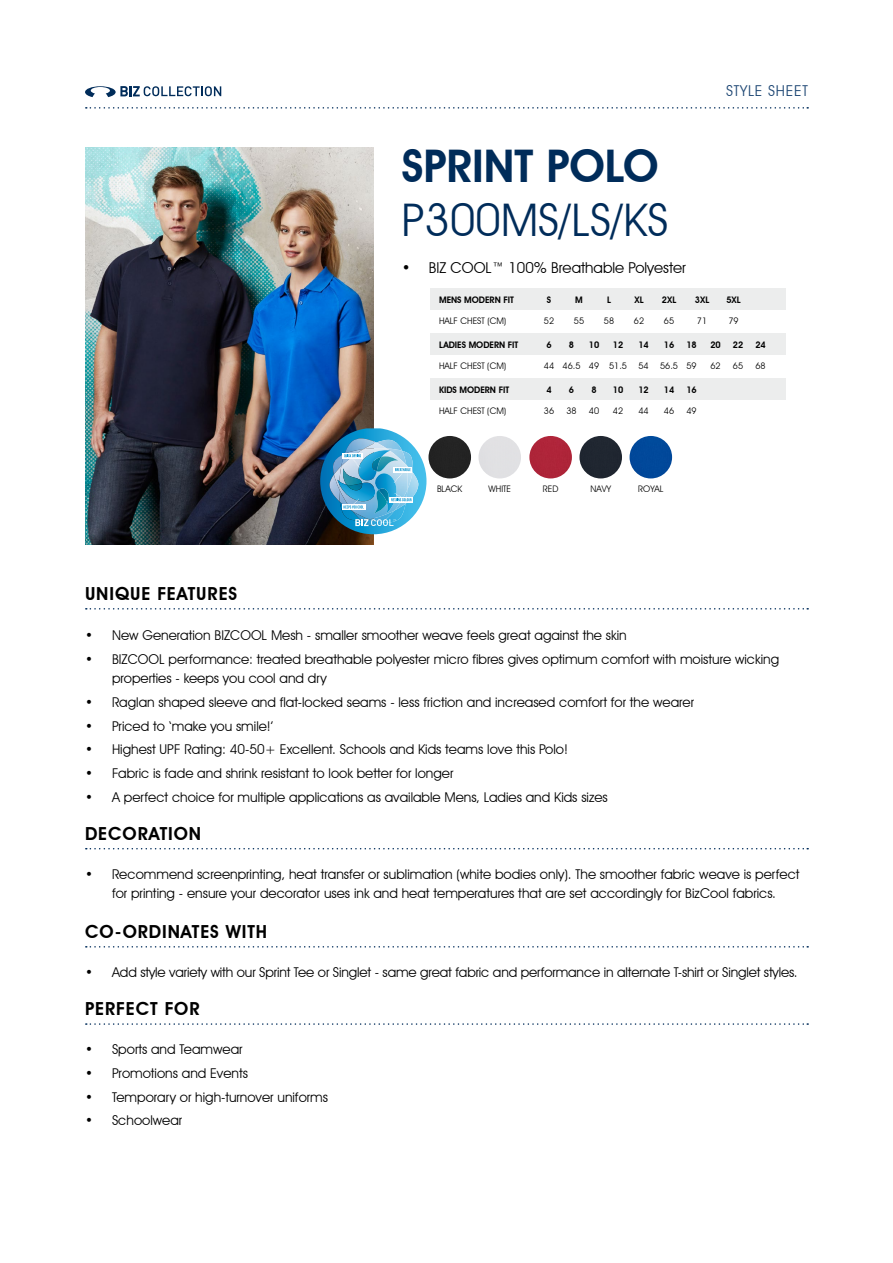
<style>
.page{position:relative;width:893px;height:1263px;background:#fff}
.page>*{position:absolute;margin:0;border:0;box-sizing:border-box;transform-origin:0 0}
.t1{font:45px "Avant Garde IT Cby BT";color:#002c5a}
.t2{font:600 45px "Avant Garde IT Cby BT";color:#002c5a}
.t3{font:600 18px "Avant Garde IT Cby BT";letter-spacing:.05em;color:#000}
.t4{font:15px "Avant Garde IT Cby BT";color:#000}
.t5{font:15px "Avant Garde IT Cby BT";letter-spacing:.05em;color:#1e4774}
.t6{font:13.5px/19.5px "Avant Garde IT Cby BT";color:#000}
.t7{font:9px "Avant Garde IT Cby BT";color:#000}
.t8{font:600 9px "Avant Garde IT Cby BT";color:#000}
</style>
<div class="page">
<div style="left:431px;top:288px;width:355px;height:22px;background:#eceded"></div>
<img style="left:85px;top:147px;width:288px;height:397px">
<svg style="left:86px;top:107px;width:722px;height:2px"></svg>
<svg style="left:86px;top:608px;width:722px;height:1px"></svg>
<svg style="left:86px;top:848px;width:722px;height:1px"></svg>
<svg style="left:86px;top:946px;width:722px;height:1px"></svg>
<svg style="left:86px;top:1023px;width:722px;height:2px"></svg>
<img style="left:428px;top:436px;width:43px;height:42px;border-radius:21px">
<img style="left:478px;top:436px;width:43px;height:42px;border-radius:21px">
<svg style="left:85px;top:86px;width:136px;height:11px"></svg>
<img style="left:320px;top:428px;width:106px;height:106px">
<div style="left:431px;top:333px;width:355px;height:22px;background:#eceded"></div>
<div style="left:431px;top:378px;width:355px;height:22px;background:#eceded"></div>
<img style="left:529px;top:436px;width:43px;height:42px;border-radius:21px">
<img style="left:579px;top:436px;width:43px;height:42px;border-radius:21px">
<img style="left:630px;top:436px;width:42px;height:42px;border-radius:21px">
<h1 class="t2" style="left:402px;top:139px;width:258px">SPRINT POLO</h1>
<h1 class="t1" style="left:402px;top:192px;width:268px">P300MS/LS/KS</h1>
<p class="t4" style="left:402px;top:258px;width:286px">• BIZ COOL™ 100% Breathable Polyester</p>
<p class="t5" style="left:726px;top:82px;width:83px">STYLE SHEET</p>
<p class="t8" style="left:439px;top:294px;width:76px">MENS MODERN FIT</p>
<p class="t8" style="left:547px;top:294px;width:6px">S</p>
<p class="t8" style="left:575px;top:294px;width:9px">M</p>
<p class="t8" style="left:607px;top:294px;width:5px">L</p>
<p class="t8" style="left:634px;top:294px;width:11px">XL</p>
<p class="t8" style="left:662px;top:294px;width:16px">2XL</p>
<p class="t8" style="left:695px;top:294px;width:16px">3XL</p>
<p class="t8" style="left:726px;top:294px;width:16px">5XL</p>
<p class="t7" style="left:439px;top:315px;width:69px">HALF CHEST (CM)</p>
<p class="t7" style="left:544px;top:315px;width:12px">52</p>
<p class="t7" style="left:574px;top:315px;width:12px">55</p>
<p class="t7" style="left:604px;top:315px;width:12px">58</p>
<p class="t7" style="left:634px;top:315px;width:12px">62</p>
<p class="t7" style="left:664px;top:315px;width:12px">65</p>
<p class="t7" style="left:697px;top:315px;width:12px">71</p>
<p class="t7" style="left:728px;top:315px;width:12px">79</p>
<p class="t8" style="left:439px;top:339px;width:81px">LADIES MODERN FIT</p>
<p class="t8" style="left:546px;top:339px;width:7px">6</p>
<p class="t8" style="left:569px;top:339px;width:7px">8</p>
<p class="t8" style="left:589px;top:339px;width:12px">10</p>
<p class="t8" style="left:613px;top:339px;width:12px">12</p>
<p class="t8" style="left:638px;top:339px;width:12px">14</p>
<p class="t8" style="left:664px;top:339px;width:12px">16</p>
<p class="t8" style="left:686px;top:339px;width:12px">18</p>
<p class="t8" style="left:710px;top:339px;width:12px">20</p>
<p class="t8" style="left:733px;top:339px;width:12px">22</p>
<p class="t8" style="left:755px;top:339px;width:12px">24</p>
<p class="t7" style="left:439px;top:360px;width:69px">HALF CHEST (CM)</p>
<p class="t7" style="left:544px;top:360px;width:84px">44 46.5 49 51.5</p>
<p class="t7" style="left:638px;top:360px;width:12px">54</p>
<p class="t7" style="left:660px;top:360px;width:38px">56.5 59</p>
<p class="t7" style="left:710px;top:360px;width:12px">62</p>
<p class="t7" style="left:733px;top:360px;width:12px">65</p>
<p class="t7" style="left:755px;top:360px;width:12px">68</p>
<p class="t8" style="left:439px;top:384px;width:72px">KIDS MODERN FIT</p>
<p class="t8" style="left:546px;top:384px;width:7px">4</p>
<p class="t8" style="left:569px;top:384px;width:7px">6</p>
<p class="t8" style="left:591px;top:384px;width:7px">8</p>
<p class="t8" style="left:613px;top:384px;width:12px">10</p>
<p class="t8" style="left:638px;top:384px;width:12px">12</p>
<p class="t8" style="left:664px;top:384px;width:12px">14</p>
<p class="t8" style="left:686px;top:384px;width:12px">16</p>
<p class="t7" style="left:439px;top:405px;width:69px">HALF CHEST (CM)</p>
<p class="t7" style="left:544px;top:405px;width:12px">36</p>
<p class="t7" style="left:566px;top:405px;width:12px">38</p>
<p class="t7" style="left:589px;top:405px;width:12px">40</p>
<p class="t7" style="left:613px;top:405px;width:12px">42</p>
<p class="t7" style="left:638px;top:405px;width:12px">44</p>
<p class="t7" style="left:664px;top:405px;width:12px">46</p>
<p class="t7" style="left:686px;top:405px;width:12px">49</p>
<h2 class="t3" style="left:85px;top:583px;width:154px">UNIQUE FEATURES</h2>
<p class="t7" style="left:437px;top:483px;width:27px">BLACK</p>
<p class="t7" style="left:488px;top:483px;width:24px">WHITE</p>
<p class="t7" style="left:543px;top:483px;width:17px">RED</p>
<p class="t7" style="left:590px;top:483px;width:22px">NAVY</p>
<p class="t7" style="left:638px;top:483px;width:27px">ROYAL</p>
<p class="t6" style="left:85px;top:625px;width:543px">• New Generation BIZCOOL Mesh - smaller smoother weave feels great against the skin</p>
<p class="t6" style="left:112px;top:649px;width:668px;text-indent:-27px">• BIZCOOL performance: treated breathable polyester micro fibres gives optimum comfort with moisture wicking properties - keeps you cool and dry</p>
<p class="t6" style="left:85px;top:692px;width:611px">• Raglan shaped sleeve and flat-locked seams - less friction and increased comfort for the wearer</p>
<p class="t6" style="left:85px;top:716px;width:190px">• Priced to ‘make you smile!’</p>
<p class="t6" style="left:85px;top:740px;width:484px">• Highest UPF Rating: 40-50+ Excellent. Schools and Kids teams love this Polo!</p>
<p class="t6" style="left:85px;top:763px;width:370px">• Fabric is fade and shrink resistant to look better for longer</p>
<p class="t6" style="left:85px;top:787px;width:524px">• A perfect choice for multiple applications as available Mens, Ladies and Kids sizes</p>
<h2 class="t3" style="left:85px;top:822px;width:118px">DECORATION</h2>
<p class="t6" style="left:85px;top:864px;width:716px;text-align:center">• Recommend screenprinting, heat transfer or sublimation (white bodies only). The smoother fabric weave is perfect for printing - ensure your decorator uses ink and heat temperatures that are set accordingly for BizCool fabrics.</p>
<h2 class="t3" style="left:85px;top:921px;width:184px">CO-ORDINATES WITH</h2>
<p class="t6" style="left:85px;top:962px;width:714px">• Add style variety with our Sprint Tee or Singlet - same great fabric and performance in alternate T-shirt or Singlet styles.</p>
<h2 class="t3" style="left:85px;top:998px;width:116px">PERFECT FOR</h2>
<p class="t6" style="left:85px;top:1039px;width:159px">• Sports and Teamwear</p>
<p class="t6" style="left:85px;top:1063px;width:165px">• Promotions and Events</p>
<p class="t6" style="left:85px;top:1087px;width:245px">• Temporary or high-turnover uniforms</p>
<p class="t6" style="left:85px;top:1111px;width:99px">• Schoolwear</p>
</div>
